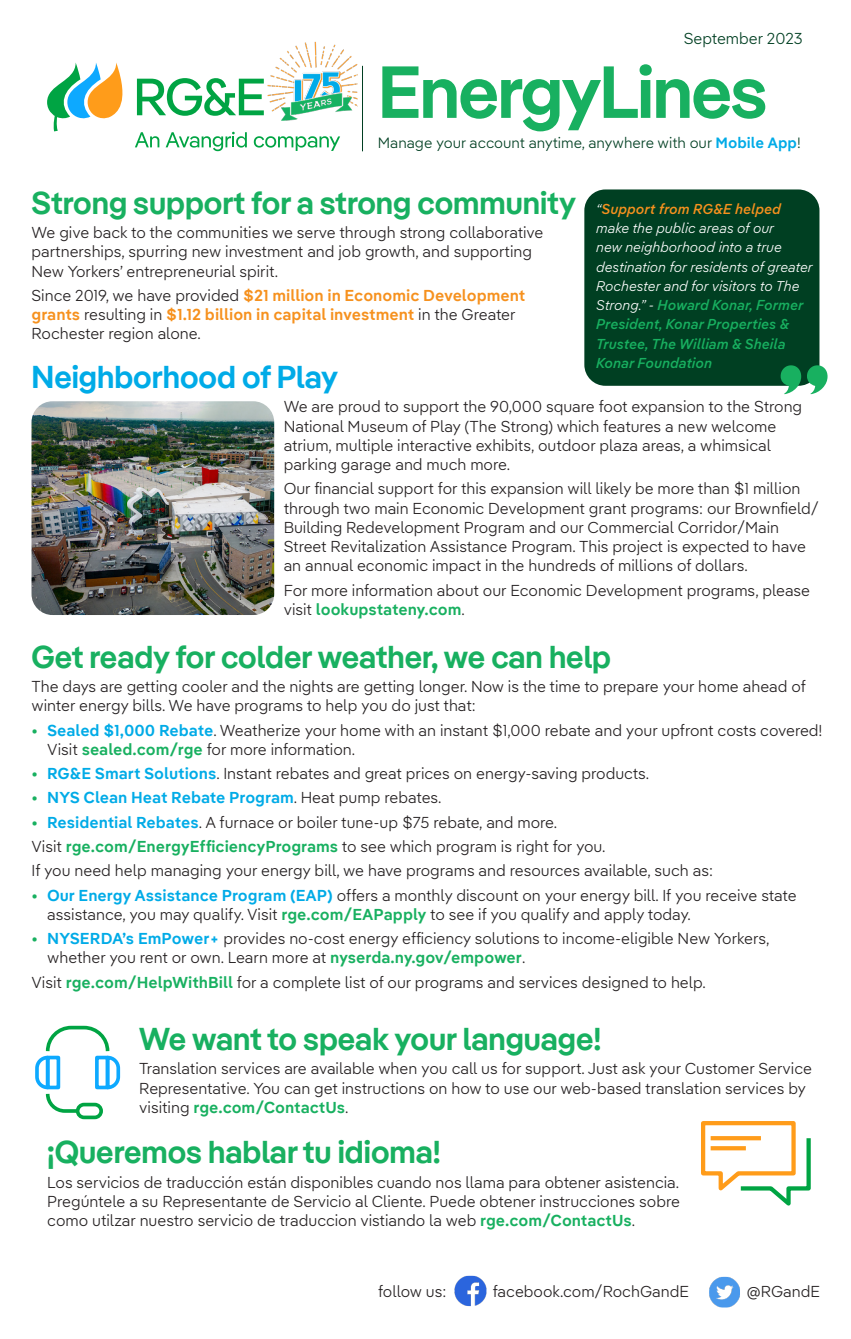
<style>
.page{position:relative;width:851px;height:1339px;background:#fff}
.page>*{position:absolute;margin:0;border:0;box-sizing:border-box;transform-origin:0 0}
.t1{font:700 73.5px "Iber Pangea Sm";letter-spacing:-.02em;color:#18b060}
.t2{font:800 63px "Gill Sans";color:#18b060}
.t3{font:700 31.5px "Iber Pangea Sm";color:#18b060}
.t4{font:700 31.5px "Iber Pangea Sm";color:#00abe7}
.t5{font:300 15.75px/19.2px "Iber Pangea Text";color:#231f20}
.t6{font:700 15.75px/19.2px "Iber Pangea Text Sm";color:#f6911e}
.t7{font:700 15.75px "Iber Pangea Text Sm";color:#18b060}
.t8{font:700 15.75px "Iber Pangea Text Sm";color:#00abe7}
.t9{font:300 15.75px "Iber Pangea Text";color:#003f22}
.t10{font:300 14.88px "Iber Pangea Text";color:#003f22}
.t11{font:italic 300 14px/19.2px "Iber Pangea Text";color:#fff}
.s1{font-family:"Iber Pangea Text Sm";font-weight:700;color:#00abe7}
.s2{font-family:"Iber Pangea Text";font-weight:300;color:#231f20}
.s3{font-family:"Iber Pangea Text Sm";font-weight:700;color:#18b060}
.s4{color:#18b060}
.s5{font-weight:500;color:#f6911e}
.s6{font-weight:500;color:#18b060}
</style>
<div class="page">
<img style="left:454px;top:1275px;width:33px;height:32px">
<img style="left:709px;top:1276px;width:31px;height:32px">
<svg style="left:47px;top:62px;width:293px;height:89px"></svg>
<hr style="left:362px;top:66px;width:1px;height:85px;background:#003f22">
<img style="left:267px;top:42px;width:90px;height:80px">
<div style="left:584px;top:189px;width:235px;height:197px;background:#003f22;border-radius:21px"></div>
<img style="left:32px;top:401px;width:242px;height:214px">
<svg style="left:701px;top:1121px;width:110px;height:85px"></svg>
<svg style="left:710px;top:1146px;width:35px;height:4px"></svg>
<svg style="left:710px;top:1136px;width:51px;height:4px"></svg>
<div style="left:76px;top:1103px;width:27px;height:16px;border:4px solid #00a443;border-radius:6px"></div>
<svg style="left:35px;top:1025px;width:86px;height:89px"></svg>
<p class="t9" style="left:683px;top:26px;width:120px">September 2023</p>
<h1 class="t1" style="left:378px;top:39px;width:391px">EnergyLines</h1>
<p class="t10" style="left:378px;top:131px;width:424px">Manage your account anytime, anywhere with our <span class="s1">Mobile App</span>!</p>
<h3 class="t3" style="left:32px;top:180px;width:545px">Strong support for a strong community</h3>
<p class="t5" style="left:32px;top:222px;width:513px">We give back to the communities we serve through strong collaborative partnerships, spurring new investment and job growth, and supporting<br>New Yorkers’ entrepreneurial spirit.</p>
<p class="t6" style="left:32px;top:285px;width:495px"><span class="s2">Since 2019, we have provided</span> $21 million in Economic Development grants <span class="s2">resulting in</span> $1.12 billion in capital investment <span class="s2">in the Greater</span></p>
<p class="t5" style="left:32px;top:323px;width:171px">Rochester region alone.</p>
<h3 class="t4" style="left:32px;top:354px;width:308px">Neighborhood of Play</h3>
<p class="t5" style="left:284px;top:396px;width:520px">We are proud to support the 90,000 square foot expansion to the Strong National Museum of Play (The Strong) which features a new welcome atrium, multiple interactive exhibits, outdoor plaza areas, a whimsical parking garage and much more.</p>
<p class="t5" style="left:284px;top:478px;width:537px">Our financial support for this expansion will likely be more than $1 million through two main Economic Development grant programs: our Brownfield/ Building Redevelopment Program and our Commercial Corridor/Main Street Revitalization Assistance Program. This project is expected to have an annual economic impact in the hundreds of millions of dollars.</p>
<p class="t5" style="left:284px;top:580px;width:528px">For more information about our Economic Development programs, please</p>
<p class="t7" style="left:284px;top:597px;width:183px"><span class="s2">visit</span> lookupstateny.com<span class="s2">.</span></p>
<h3 class="t3" style="left:32px;top:634px;width:581px">Get ready for colder weather, we can help</h3>
<p class="t5" style="left:32px;top:676px;width:775px">The days are getting cooler and the nights are getting longer. Now is the time to prepare your home ahead of winter energy bills. We have programs to help you do just that:</p>
<p class="t5" style="left:47px;top:720px;width:776px;text-indent:-16px"><span class="s3">•</span> <span class="s1">Sealed $1,000 Rebate</span>. Weatherize your home with an instant $1,000 rebate and your upfront costs covered!<br>Visit <span class="s3">sealed.com/rge</span> for more information.</p>
<p class="t5" style="left:32px;top:763px;width:619px"><span class="s3">•</span> <span class="s1">RG&amp;E Smart Solutions</span>. Instant rebates and great prices on energy-saving products.</p>
<p class="t8" style="left:32px;top:786px;width:411px"><span class="s4">•</span> NYS Clean Heat Rebate Program<span class="s2">. Heat pump rebates.</span></p>
<p class="t5" style="left:32px;top:809px;width:683px;line-height:24.3px"><span class="s3">•</span> <span class="s1">Residential Rebates</span>. A furnace or boiler tune-up $75 rebate, and more.<br>Visit <span class="s3">rge.com/EnergyEfficiencyPrograms</span> to see which program is right for you.<br>If you need help managing your energy bill, we have programs and resources available, such as:</p>
<p class="t5" style="left:47px;top:884px;width:750px;text-indent:-16px"><span class="s3">•</span> <span class="s1">Our Energy Assistance Program (EAP)</span> offers a monthly discount on your energy bill. If you receive state assistance, you may qualify. Visit <span class="s3">rge.com/EAPapply</span> to see if you qualify and apply today.</p>
<p class="t5" style="left:47px;top:928px;width:723px;text-indent:-16px"><span class="s3">•</span> <span class="s1">NYSERDA’s EmPower+</span> provides no-cost energy efficiency solutions to income-eligible New Yorkers, whether you rent or own. Learn more at <span class="s3">nyserda.ny.gov/empower</span>.</p>
<p class="t5" style="left:32px;top:972px;width:676px">Visit <span class="s3">rge.com/HelpWithBill</span> for a complete list of our programs and services designed to help.</p>
<p class="t11" style="left:596px;top:198px;width:218px">“<span class="s5">Support from RG&amp;E helped </span>make the public areas of our<br>new neighborhood into a true destination for residents of greater<br>Rochester and for visitors to The<br>Strong.” - <span class="s6">Howard Konar, Former<br>President, Konar Properties &amp;<br>Trustee, The William &amp; Sheila<br>Konar Foundation</span></p>
<h2 class="t2" style="left:830px;top:409px;width:53px;rotate:-180deg">“</h2>
<h3 class="t3" style="left:139px;top:1016px;width:464px">We want to speak your language!</h3>
<p class="t5" style="left:139px;top:1058px;width:674px">Translation services are available when you call us for support. Just ask your Customer Service<br>Representative. You can get instructions on how to use our web-based translation services by</p>
<p class="t7" style="left:139px;top:1095px;width:211px"><span class="s2">visiting</span> rge.com/ContactUs<span class="s2">.</span></p>
<h3 class="t3" style="left:47px;top:1129px;width:395px">¡Queremos hablar tu idioma!</h3>
<p class="t5" style="left:47px;top:1171px;width:634px;text-align:justify">Los servicios de traducción están disponibles cuando nos llama para obtener asistencia.<br>Pregúntele a su Representante de Servicio al Cliente. Puede obtener instrucciones sobre como utilzar nuestro servicio de traduccion vistiando la web <span class="s3">rge.com/ContactUs</span>.</p>
<p class="t5" style="left:378px;top:1281px;width:70px">follow us:</p>
<p class="t5" style="left:492px;top:1281px;width:198px">facebook.com/RochGandE</p>
<p class="t5" style="left:747px;top:1281px;width:75px">@RGandE</p>
</div>
